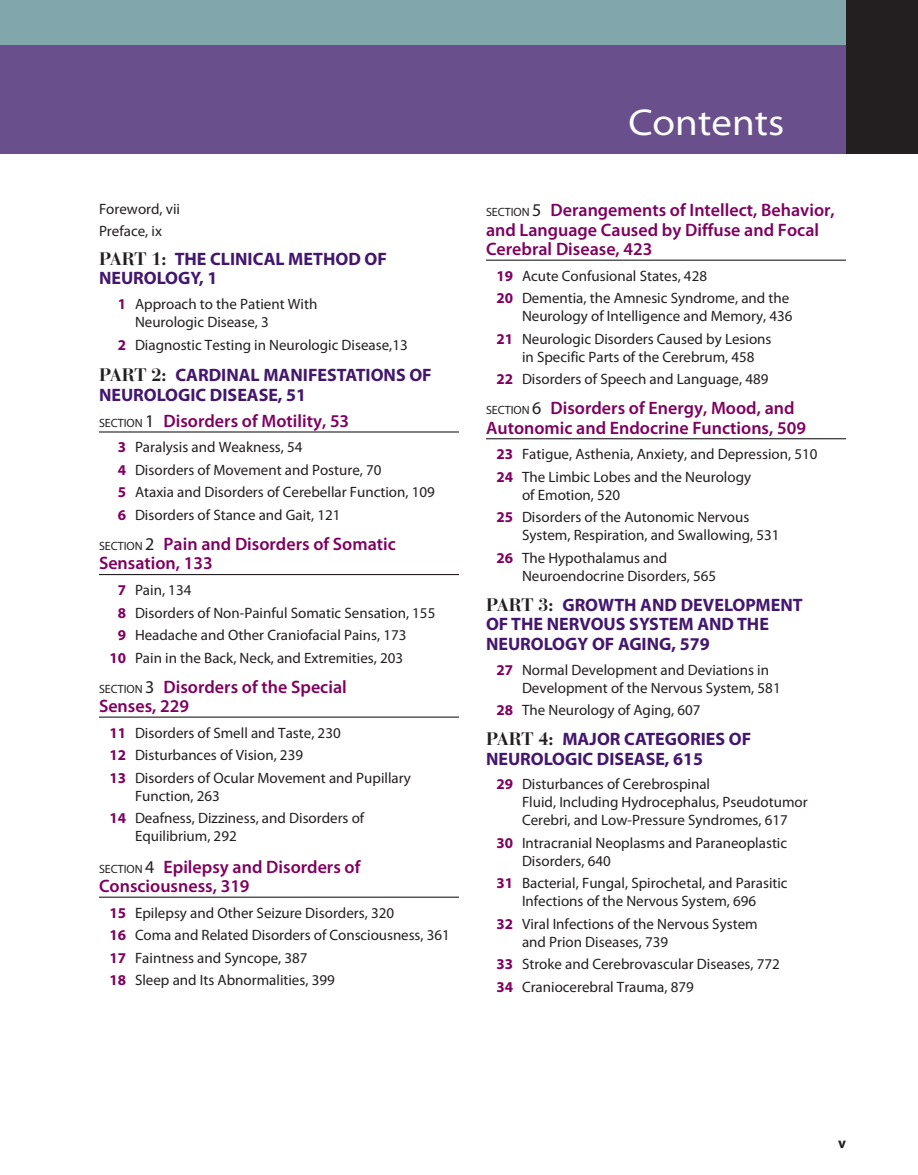
<style>
.page{position:relative;width:918px;height:1175px;background:#fff}
.page>*{position:absolute;margin:0;border:0;box-sizing:border-box;transform-origin:0 0}
.FM_Head{font:semi-expanded 37.5px "Myriad Pro";color:#fff}
.TOC_SECTION{font:600 18px/19.5px "Myriad Pro";color:#7f015e}
.TOC_PN{font:700 18px/19.5px "Myriad Pro";color:#43176e}
.TOC_SECTION_after_TO{font:600 18px "Myriad Pro";color:#7f015e}
.TOC_CT{font:15px/18px "Myriad Pro";color:#231f20}
.TOC_CT1{font:15px "Myriad Pro";color:#231f20}
.drop_folio-recto{font:700 15px "Myriad Pro";color:#231f20}
.s1{font-family:"Bauer Bodoni Std";color:#231f20}
.s2{font-weight:700;color:#7f015e}
.s3{font-weight:400;font-size:12px;color:#231f20}
.s4{font-weight:400;color:#231f20}
</style>
<div class="page">
<div style="left:0;top:0;width:918px;height:94px;background:#81a7ad"></div>
<div style="left:0;top:45px;width:918px;height:108px;background:#6a4f8d"></div>
<div style="left:846px;top:0;width:72px;height:153px;background:#231f20"></div>
<hr style="left:99px;top:431px;width:360px;height:1px;background:#231f20">
<hr style="left:99px;top:574px;width:360px;height:1px;background:#231f20">
<hr style="left:99px;top:716px;width:360px;height:1px;background:#231f20">
<hr style="left:99px;top:896px;width:360px;height:1px;background:#231f20">
<hr style="left:486px;top:260px;width:360px;height:1px;background:#231f20">
<hr style="left:486px;top:438px;width:360px;height:1px;background:#231f20">
<p class="TOC_CT1" style="left:99px;top:199px;width:83px">Foreword, vii</p>
<p class="TOC_CT1" style="left:99px;top:222px;width:64px">Preface, ix</p>
<p class="TOC_PN" style="left:99px;top:248px;width:289px"><span class="s1">PART 1:</span> THE CLINICAL METHOD OF<br>NEUROLOGY, 1</p>
<p class="TOC_CT" style="left:135px;top:295px;width:184px;text-indent:-17px"><span class="s2">1</span> Approach to the Patient With<br>Neurologic Disease, 3</p>
<p class="TOC_CT" style="left:118px;top:335px;width:292px"><span class="s2">2</span> Diagnostic Testing in Neurologic Disease,13</p>
<p class="TOC_PN" style="left:99px;top:365px;width:334px"><span class="s1">PART 2:</span> CARDINAL MANIFESTATIONS OF<br>NEUROLOGIC DISEASE, 51</p>
<p class="TOC_SECTION_after_TO" style="left:99px;top:409px;width:252px"><span class="s3">SECTION</span> <span class="s4">1</span> Disorders of Motility, 53</p>
<p class="TOC_CT" style="left:118px;top:438px;width:186px"><span class="s2">3</span> Paralysis and Weakness, 54</p>
<p class="TOC_CT" style="left:118px;top:460px;width:265px"><span class="s2">4</span> Disorders of Movement and Posture, 70</p>
<p class="TOC_CT" style="left:118px;top:483px;width:319px"><span class="s2">5</span> Ataxia and Disorders of Cerebellar Function, 109</p>
<p class="TOC_CT" style="left:118px;top:505px;width:224px"><span class="s2">6</span> Disorders of Stance and Gait, 121</p>
<p class="TOC_SECTION" style="left:99px;top:534px;width:298px"><span class="s3">SECTION</span> <span class="s4">2</span> Pain and Disorders of Somatic<br>Sensation, 133</p>
<p class="TOC_CT" style="left:118px;top:580px;width:75px"><span class="s2">7</span> Pain, 134</p>
<p class="TOC_CT" style="left:118px;top:603px;width:319px"><span class="s2">8</span> Disorders of Non-Painful Somatic Sensation, 155</p>
<p class="TOC_CT" style="left:118px;top:625px;width:290px"><span class="s2">9</span> Headache and Other Craniofacial Pains, 173</p>
<p class="TOC_CT" style="left:109px;top:648px;width:295px"><span class="s2">10</span> Pain in the Back, Neck, and Extremities, 203</p>
<p class="TOC_SECTION" style="left:99px;top:676px;width:249px"><span class="s3">SECTION</span> <span class="s4">3</span> Disorders of the Special<br>Senses, 229</p>
<p class="TOC_CT" style="left:109px;top:723px;width:233px"><span class="s2">11</span> Disorders of Smell and Taste, 230</p>
<p class="TOC_CT" style="left:109px;top:745px;width:195px"><span class="s2">12</span> Disturbances of Vision, 239</p>
<p class="TOC_CT" style="left:135px;top:768px;width:277px;text-indent:-26px"><span class="s2">13</span> Disorders of Ocular Movement and Pupillary<br>Function, 263</p>
<p class="TOC_CT" style="left:135px;top:808px;width:231px;text-indent:-26px"><span class="s2">14</span> Deafness, Dizziness, and Disorders of<br>Equilibrium, 292</p>
<p class="TOC_SECTION" style="left:99px;top:856px;width:263px"><span class="s3">SECTION</span> <span class="s4">4</span> Epilepsy and Disorders of<br>Consciousness, 319</p>
<p class="TOC_CT" style="left:109px;top:903px;width:286px"><span class="s2">15</span> Epilepsy and Other Seizure Disorders, 320</p>
<p class="TOC_CT" style="left:109px;top:925px;width:342px"><span class="s2">16</span> Coma and Related Disorders of Consciousness, 361</p>
<p class="TOC_CT" style="left:109px;top:948px;width:200px"><span class="s2">17</span> Faintness and Syncope, 387</p>
<p class="TOC_CT" style="left:109px;top:970px;width:227px"><span class="s2">18</span> Sleep and Its Abnormalities, 399</p>
<p class="FM_Head" style="left:628px;top:99px;width:158px">Contents</p>
<p class="TOC_SECTION" style="left:486px;top:200px;width:350px"><span class="s3">SECTION</span> <span class="s4">5</span> Derangements of Intellect, Behavior, and Language Caused by Diffuse and Focal<br>Cerebral Disease, 423</p>
<p class="TOC_CT" style="left:496px;top:266px;width:212px"><span class="s2">19</span> Acute Confusional States, 428</p>
<p class="TOC_CT" style="left:496px;top:289px;width:298px;text-align:right"><span class="s2">20</span> Dementia, the Amnesic Syndrome, and the<br>Neurology of Intelligence and Memory, 436</p>
<p class="TOC_CT" style="left:496px;top:329px;width:277px;text-align:center"><span class="s2">21</span> Neurologic Disorders Caused by Lesions in Specific Parts of the Cerebrum, 458</p>
<p class="TOC_CT" style="left:496px;top:370px;width:274px"><span class="s2">22</span> Disorders of Speech and Language, 489</p>
<p class="TOC_SECTION" style="left:486px;top:398px;width:322px"><span class="s3">SECTION</span> <span class="s4">6</span> Disorders of Energy, Mood, and<br>Autonomic and Endocrine Functions, 509</p>
<p class="TOC_CT" style="left:496px;top:445px;width:323px"><span class="s2">23</span> Fatigue, Asthenia, Anxiety, and Depression, 510</p>
<p class="TOC_CT" style="left:522px;top:467px;width:231px;text-indent:-26px"><span class="s2">24</span> The Limbic Lobes and the Neurology of Emotion, 520</p>
<p class="TOC_CT" style="left:522px;top:508px;width:259px;text-indent:-26px"><span class="s2">25</span> Disorders of the Autonomic Nervous<br>System, Respiration, and Swallowing, 531</p>
<p class="TOC_CT" style="left:522px;top:548px;width:196px;text-indent:-26px"><span class="s2">26</span> The Hypothalamus and<br>Neuroendocrine Disorders, 565</p>
<p class="TOC_PN" style="left:486px;top:594px;width:318px"><span class="s1">PART 3:</span> GROWTH AND DEVELOPMENT<br>OF THE NERVOUS SYSTEM AND THE<br>NEUROLOGY OF AGING, 579</p>
<p class="TOC_CT" style="left:522px;top:660px;width:260px;text-indent:-26px"><span class="s2">27</span> Normal Development and Deviations in<br>Development of the Nervous System, 581</p>
<p class="TOC_CT" style="left:496px;top:700px;width:206px"><span class="s2">28</span> The Neurology of Aging, 607</p>
<p class="TOC_PN" style="left:486px;top:728px;width:267px"><span class="s1">PART 4:</span> MAJOR CATEGORIES OF<br>NEUROLOGIC DISEASE, 615</p>
<p class="TOC_CT" style="left:522px;top:775px;width:287px;text-indent:-26px"><span class="s2">29</span> Disturbances of Cerebrospinal<br>Fluid, Including Hydrocephalus, Pseudotumor<br>Cerebri, and Low-Pressure Syndromes, 617</p>
<p class="TOC_CT" style="left:522px;top:833px;width:267px;text-indent:-26px"><span class="s2">30</span> Intracranial Neoplasms and Paraneoplastic<br>Disorders, 640</p>
<p class="TOC_CT" style="left:496px;top:874px;width:293px;text-align:center"><span class="s2">31</span> Bacterial, Fungal, Spirochetal, and Parasitic<br>Infections of the Nervous System, 696</p>
<p class="TOC_CT" style="left:522px;top:914px;width:237px;text-indent:-26px"><span class="s2">32</span> Viral Infections of the Nervous System and Prion Diseases, 739</p>
<p class="TOC_CT" style="left:496px;top:955px;width:285px"><span class="s2">33</span> Stroke and Cerebrovascular Diseases, 772</p>
<p class="TOC_CT" style="left:496px;top:977px;width:199px"><span class="s2">34</span> Craniocerebral Trauma, 879</p>
<p class="drop_folio-recto" style="left:838px;top:1132px;width:9px">v</p>
</div>
